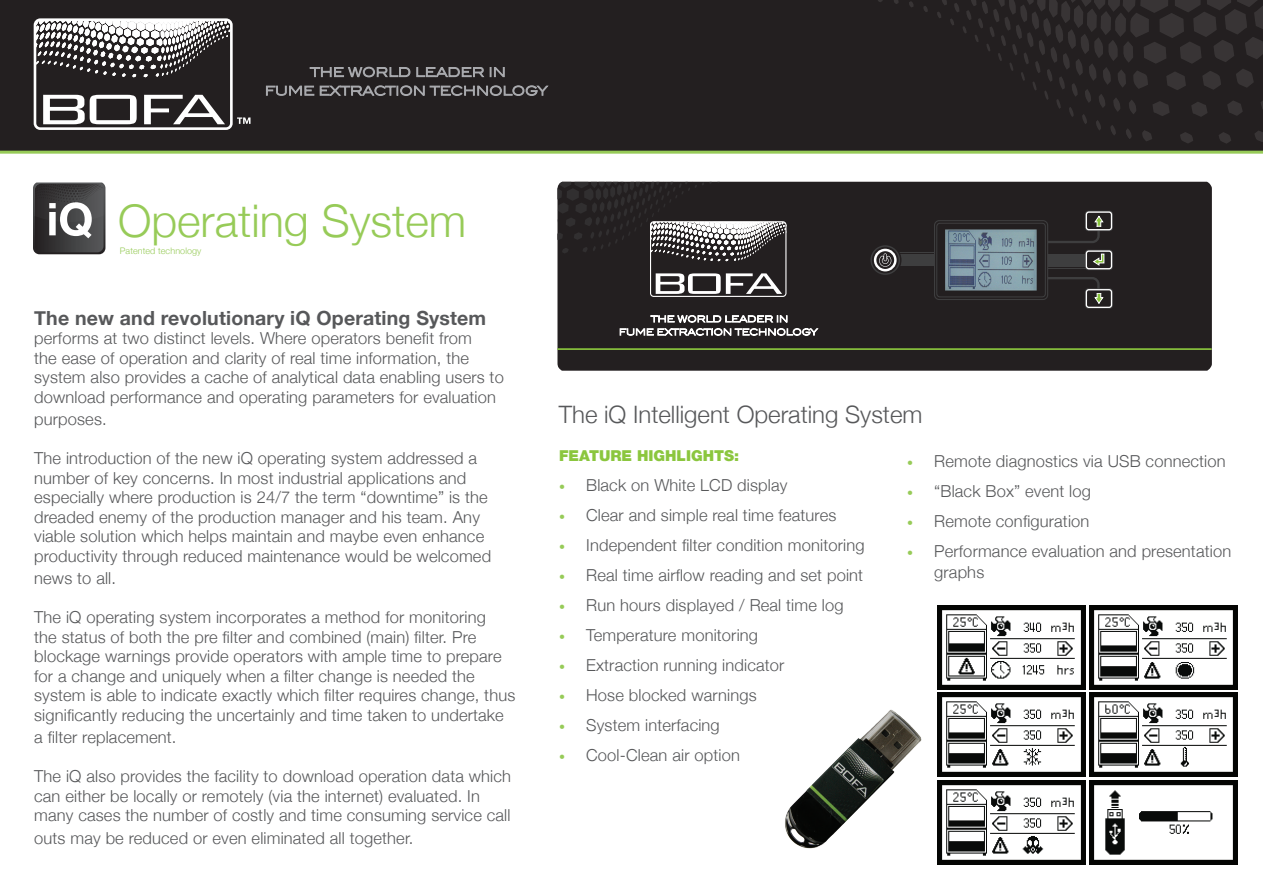
<style>
.page{position:relative;width:1263px;height:893px;background:#fff}
.page>*{position:absolute;margin:0;border:0;box-sizing:border-box;transform-origin:0 0}
.t1{font:300 45px "Helvetica Neue";color:#97cb58}
.t2{font:300 24px "Helvetica Neue";color:#57585a}
.t3{font:700 19.5px "Helvetica Neue";letter-spacing:.01em;color:#57585a}
.t4{font:300 16.5px/19.5px "Helvetica Neue";letter-spacing:.01em;color:#57585a}
.t5{font:900 15px "Helvetica Neue";color:#8bc63e}
.t6{font:300 9px "Helvetica Neue";letter-spacing:.01em;color:#97cb58}
.s1{font-weight:900;font-size:12px;color:#97cb58}
</style>
<div class="page">
<div style="left:0;top:0;width:1263px;height:154px;background:#231f20"></div>
<svg style="left:872px;top:0;width:391px;height:144px;background:#262223"></svg>
<div style="left:35px;top:20px;width:196px;height:109px;background:#231f20;border-radius:5px"></div>
<div style="left:34px;top:18px;width:199px;height:112px;border:3px solid #fff;border-radius:5px"></div>
<svg style="left:35px;top:20px;width:196px;height:57px"></svg>
<svg style="left:43px;top:95px;width:94px;height:29px"></svg>
<svg style="left:144px;top:95px;width:81px;height:29px"></svg>
<svg style="left:309px;top:66px;width:196px;height:12px;background:#545254"></svg>
<svg style="left:266px;top:84px;width:283px;height:12px;background:#535153"></svg>
<svg style="left:237px;top:117px;width:13px;height:7px"></svg>
<svg style="left:33px;top:183px;width:72px;height:71px;background:#5c5b5c"></svg>
<div style="left:557px;top:182px;width:655px;height:189px;background:#231f20"></div>
<hr style="left:557px;top:348px;width:655px;height:2px;background:#8bc63e">
<svg style="left:557px;top:182px;width:229px;height:115px;background:#423e3f"></svg>
<svg style="left:620px;top:314px;width:198px;height:22px"></svg>
<div style="left:885px;top:252px;width:72px;height:16px;background:#3e3e3f"></div>
<div style="left:885px;top:253px;width:68px;height:15px;background:#231f20"></div>
<div style="left:885px;top:254px;width:64px;height:12px;background:#3e3e3f"></div>
<svg style="left:869px;top:244px;width:32px;height:32px"></svg>
<svg style="left:871px;top:246px;width:28px;height:28px"></svg>
<div style="left:870px;top:245px;width:30px;height:30px;border:1px solid #3e3e3f;border-radius:50%"></div>
<div style="left:874px;top:249px;width:23px;height:22px;border:2px solid #fff;border-radius:50%"></div>
<svg style="left:874px;top:252px;width:22px;height:16px"></svg>
<div style="left:1085px;top:211px;width:28px;height:20px;border:1px solid #3e3e3f;border-radius:3px"></div>
<div style="left:1086px;top:212px;width:25px;height:18px;background:#231f20;border-radius:3px"></div>
<div style="left:1086px;top:211px;width:26px;height:19px;border:1px solid #fff;border-radius:3px"></div>
<div style="left:1085px;top:250px;width:28px;height:20px;border:1px solid #3e3e3f;border-radius:3px"></div>
<div style="left:1086px;top:251px;width:25px;height:18px;background:#231f20;border-radius:3px"></div>
<div style="left:1086px;top:250px;width:26px;height:19px;border:1px solid #fff;border-radius:3px"></div>
<div style="left:1085px;top:288px;width:28px;height:21px;border:1px solid #3e3e3f;border-radius:3px"></div>
<div style="left:1086px;top:290px;width:25px;height:17px;background:#231f20;border-radius:3px"></div>
<div style="left:1086px;top:289px;width:26px;height:19px;border:1px solid #fff;border-radius:3px"></div>
<svg style="left:938px;top:202px;width:166px;height:124px;background:#404448"></svg>
<img style="left:785px;top:709px;width:137px;height:140px">
<img style="left:937px;top:606px;width:148px;height:83px">
<img style="left:1090px;top:606px;width:148px;height:83px">
<img style="left:937px;top:693px;width:148px;height:83px">
<img style="left:1090px;top:693px;width:148px;height:83px">
<img style="left:937px;top:781px;width:148px;height:83px">
<img style="left:1090px;top:781px;width:148px;height:83px">
<h1 class="t1" style="left:118px;top:184px;width:350px">Operating System</h1>
<p class="t6" style="left:120px;top:243px;width:83px">Patented technology</p>
<p class="t3" style="left:34px;top:300px;width:454px">The new and revolutionary iQ Operating System</p>
<p class="t4" style="left:34px;top:328px;width:471px">performs at two distinct levels. Where operators benefit from<br>the ease of operation and clarity of real time information, the system also provides a cache of analytical data enabling users to download performance and operating parameters for evaluation</p>
<p class="t4" style="left:34px;top:409px;width:74px">purposes.</p>
<p class="t4" style="left:34px;top:448px;width:458px">The introduction of the new iQ operating system addressed a number of key concerns. In most industrial applications and especially where production is 24/7 the term “downtime” is the dreaded enemy of the production manager and his team. Any viable solution which helps maintain and maybe even enhance productivity through reduced maintenance would be welcomed</p>
<p class="t4" style="left:34px;top:568px;width:83px">news to all.</p>
<p class="t4" style="left:34px;top:607px;width:483px">The iQ operating system incorporates a method for monitoring<br>the status of both the pre filter and combined (main) filter. Pre blockage warnings provide operators with ample time to prepare for a change and uniquely when a filter change is needed the system is able to indicate exactly which filter requires change, thus significantly reducing the uncertainly and time taken to undertake</p>
<p class="t4" style="left:34px;top:727px;width:144px">a filter replacement.</p>
<p class="t4" style="left:34px;top:766px;width:478px">The iQ also provides the facility to download operation data which can either be locally or remotely (via the internet) evaluated. In many cases the number of costly and time consuming service call</p>
<p class="t4" style="left:34px;top:827px;width:381px">outs may be reduced or even eliminated all together.</p>
<h2 class="t2" style="left:559px;top:395px;width:365px">The iQ Intelligent Operating System</h2>
<p class="t4" style="left:907px;top:451px;width:320px"><span class="s1">•</span> Remote diagnostics via USB connection</p>
<p class="t4" style="left:907px;top:481px;width:185px"><span class="s1">•</span> “Black Box” event log</p>
<p class="t4" style="left:907px;top:511px;width:184px"><span class="s1">•</span> Remote configuration</p>
<p class="t4" style="left:934px;top:540px;width:298px;line-height:21px;text-indent:-27px"><span class="s1">•</span> Performance evaluation and presentation graphs</p>
<p class="t5" style="left:559px;top:446px;width:181px">FEATURE HIGHLIGHTS:</p>
<p class="t4" style="left:559px;top:474px;width:230px"><span class="s1">•</span> Black on White LCD display</p>
<p class="t4" style="left:559px;top:504px;width:279px"><span class="s1">•</span> Clear and simple real time features</p>
<p class="t4" style="left:559px;top:534px;width:307px"><span class="s1">•</span> Independent filter condition monitoring</p>
<p class="t4" style="left:559px;top:564px;width:305px"><span class="s1">•</span> Real time airflow reading and set point</p>
<p class="t4" style="left:559px;top:594px;width:286px"><span class="s1">•</span> Run hours displayed / Real time log</p>
<p class="t4" style="left:559px;top:624px;width:200px"><span class="s1">•</span> Temperature monitoring</p>
<p class="t4" style="left:559px;top:654px;width:227px"><span class="s1">•</span> Extraction running indicator</p>
<p class="t4" style="left:559px;top:684px;width:199px"><span class="s1">•</span> Hose blocked warnings</p>
<p class="t4" style="left:559px;top:714px;width:162px"><span class="s1">•</span> System interfacing</p>
<p class="t4" style="left:559px;top:744px;width:182px"><span class="s1">•</span> Cool-Clean air option</p>
</div>
